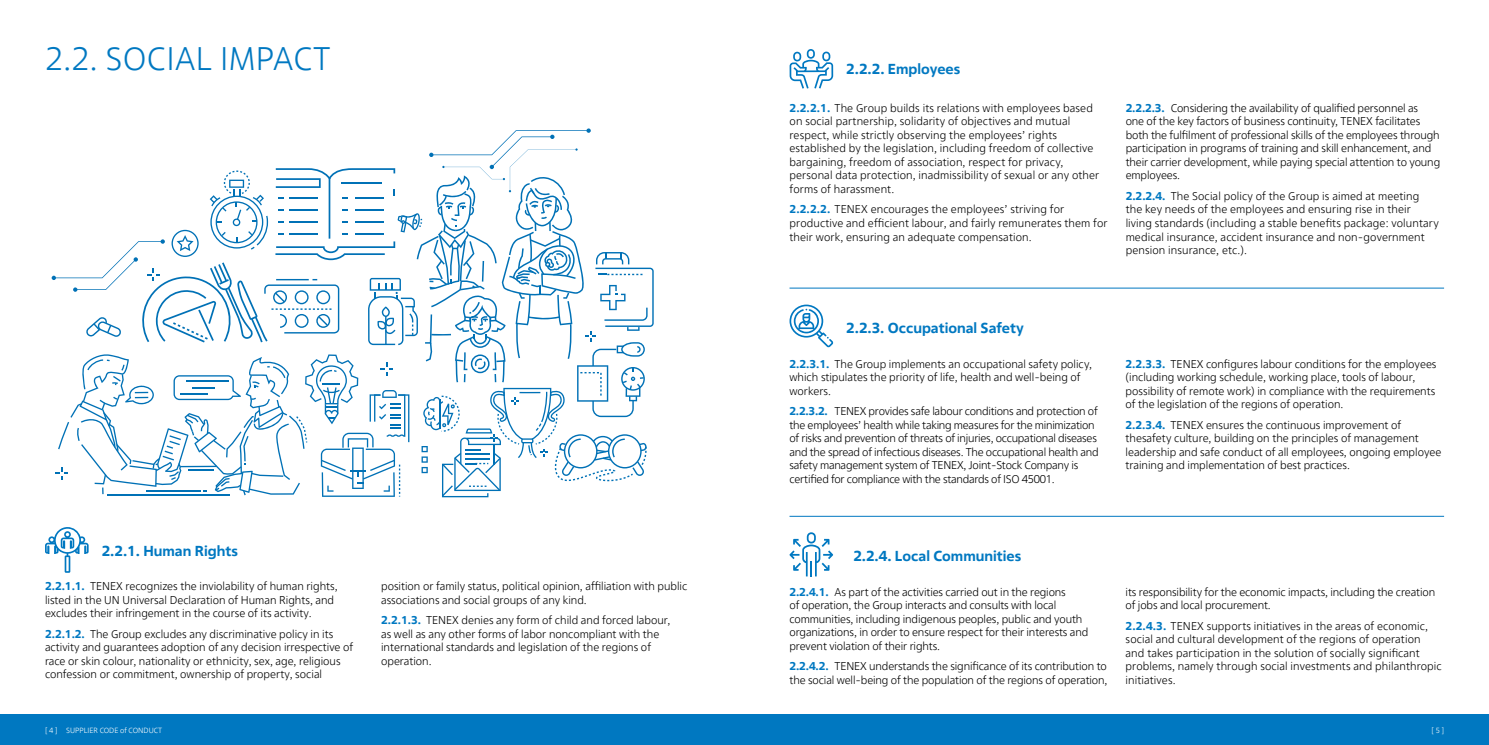
<style>
.page{position:relative;width:1489px;height:745px;background:#fff}
.page>*{position:absolute;margin:0;border:0;box-sizing:border-box;transform-origin:0 0}
.t1{font:300 32.5px "Rosatom";letter-spacing:.01em;color:#0078c1}
.t2{font:700 14.38px "Rosatom";color:#0078c1}
.t3{font:300 11.25px/13.5px "Rosatom";color:#000}
.t4{font:300 11.25px/13.5px "Rosatom";letter-spacing:-.02em;color:#000}
.t5{font:300 7.5px "Rosatom";color:#fff}
.s1{font-weight:700;color:#0078c1}
</style>
<div class="page">
<div style="left:0;top:713px;width:1488px;height:31px;background:#0078c1"></div>
<svg style="left:45px;top:527px;width:44px;height:45px"></svg>
<svg style="left:789px;top:49px;width:44px;height:40px"></svg>
<svg style="left:789px;top:304px;width:44px;height:43px"></svg>
<svg style="left:789px;top:532px;width:44px;height:44px"></svg>
<hr style="left:789px;top:515px;width:654px;height:1px;background:#0078c1">
<hr style="left:789px;top:287px;width:654px;height:1px;background:#0078c1">
<svg style="left:52px;top:128px;width:601px;height:369px"></svg>
<h1 class="t1" style="left:45px;top:39px;width:287px">2.2. SOCIAL IMPACT</h1>
<p class="t2" style="left:102px;top:541px;width:138px">2.2.1. Human Rights</p>
<p class="t3" style="left:45px;top:579px;width:294px"><span class="s1">2.2.1.1.</span> TENEX recognizes the inviolability of human rights, listed in the UN Universal Declaration of Human Rights, and excludes their infringement in the course of its activity.</p>
<p class="t3" style="left:45px;top:627px;width:310px"><span class="s1">2.2.1.2.</span> The Group excludes any discriminative policy in its activity and guarantees adoption of any decision irrespective of race or skin colour, nationality or ethnicity, sex, age, religious confession or commitment, ownership of property, social</p>
<p class="t3" style="left:381px;top:579px;width:308px">position or family status, political opinion, affiliation with public associations and social groups of any kind.</p>
<p class="t3" style="left:381px;top:613px;width:291px"><span class="s1">2.2.1.3.</span> TENEX denies any form of child and forced labour, as well as any other forms of labor noncompliant with the international standards and legislation of the regions of operation.</p>
<p class="t2" style="left:846px;top:60px;width:115px">2.2.2. Employees</p>
<p class="t3" style="left:789px;top:101px;width:311px"><span class="s1">2.2.2.1.</span> The Group builds its relations with employees based on social partnership, solidarity of objectives and mutual respect, while strictly observing the employees’ rights established by the legislation, including freedom of collective bargaining, freedom of association, respect for privacy, personal data protection, inadmissibility of sexual or any other forms of harassment.</p>
<p class="t3" style="left:789px;top:203px;width:319px"><span class="s1">2.2.2.2.</span> TENEX encourages the employees’ striving for productive and efficient labour, and fairly remunerates them for their work, ensuring an adequate compensation.</p>
<p class="t3" style="left:1125px;top:101px;width:316px"><span class="s1">2.2.2.3.</span> Considering the availability of qualified personnel as<br>one of the key factors of business continuity, TENEX facilitates both the fulfilment of professional skills of the employees through participation in programs of training and skill enhancement, and their carrier development, while paying special attention to young employees.</p>
<p class="t3" style="left:1125px;top:189px;width:314px"><span class="s1">2.2.2.4.</span> The Social policy of the Group is aimed at meeting the key needs of the employees and ensuring rise in their living standards (including a stable benefits package: voluntary medical insurance, accident insurance and non-government pension insurance, etc.).</p>
<p class="t2" style="left:846px;top:318px;width:179px">2.2.3. Occupational Safety</p>
<p class="t3" style="left:789px;top:357px;width:304px"><span class="s1">2.2.3.1.</span> The Group implements an occupational safety policy, which stipulates the priority of life, health and well-being of workers.</p>
<p class="t4" style="left:789px;top:404px;width:310px"><span class="s1">2.2.3.2.</span> TENEX provides safe labour conditions and protection of the employees’ health while taking measures for the minimization of risks and prevention of threats of injuries, occupational diseases and the spread of infectious diseases. The occupational health and safety management system of TENEX, Joint-Stock Company is certified for compliance with the standards of ISO 45001.</p>
<p class="t3" style="left:1125px;top:357px;width:312px"><span class="s1">2.2.3.3.</span> TENEX configures labour conditions for the employees (including working schedule, working place, tools of labour, possibility of remote work) in compliance with the requirements of the legislation of the regions of operation.</p>
<p class="t3" style="left:1125px;top:418px;width:317px"><span class="s1">2.2.3.4.</span> TENEX ensures the continuous improvement of thesafety culture, building on the principles of management leadership and safe conduct of all employees, ongoing employee training and implementation of best practices.</p>
<p class="t2" style="left:853px;top:546px;width:169px">2.2.4. Local Communities</p>
<p class="t3" style="left:789px;top:584px;width:300px"><span class="s1">2.2.4.1.</span> As part of the activities carried out in the regions<br>of operation, the Group interacts and consults with local communities, including indigenous peoples, public and youth organizations, in order to ensure respect for their interests and prevent violation of their rights.</p>
<p class="t3" style="left:789px;top:659px;width:319px"><span class="s1">2.2.4.2.</span> TENEX understands the significance of its contribution to the social well-being of the population of the regions of operation,</p>
<p class="t3" style="left:1125px;top:584px;width:311px">its responsibility for the economic impacts, including the creation of jobs and local procurement.</p>
<p class="t3" style="left:1125px;top:618px;width:318px"><span class="s1">2.2.4.3.</span> TENEX supports initiatives in the areas of economic, social and cultural development of the regions of operation and takes participation in the solution of socially significant problems, namely through social investments and philanthropic initiatives.</p>
<p class="t5" style="left:45px;top:725px;width:119px">[ 4 ] SUPPLIER CODE of CONDUCT</p>
<p class="t5" style="left:1431px;top:725px;width:14px">[ 5 ]</p>
</div>
